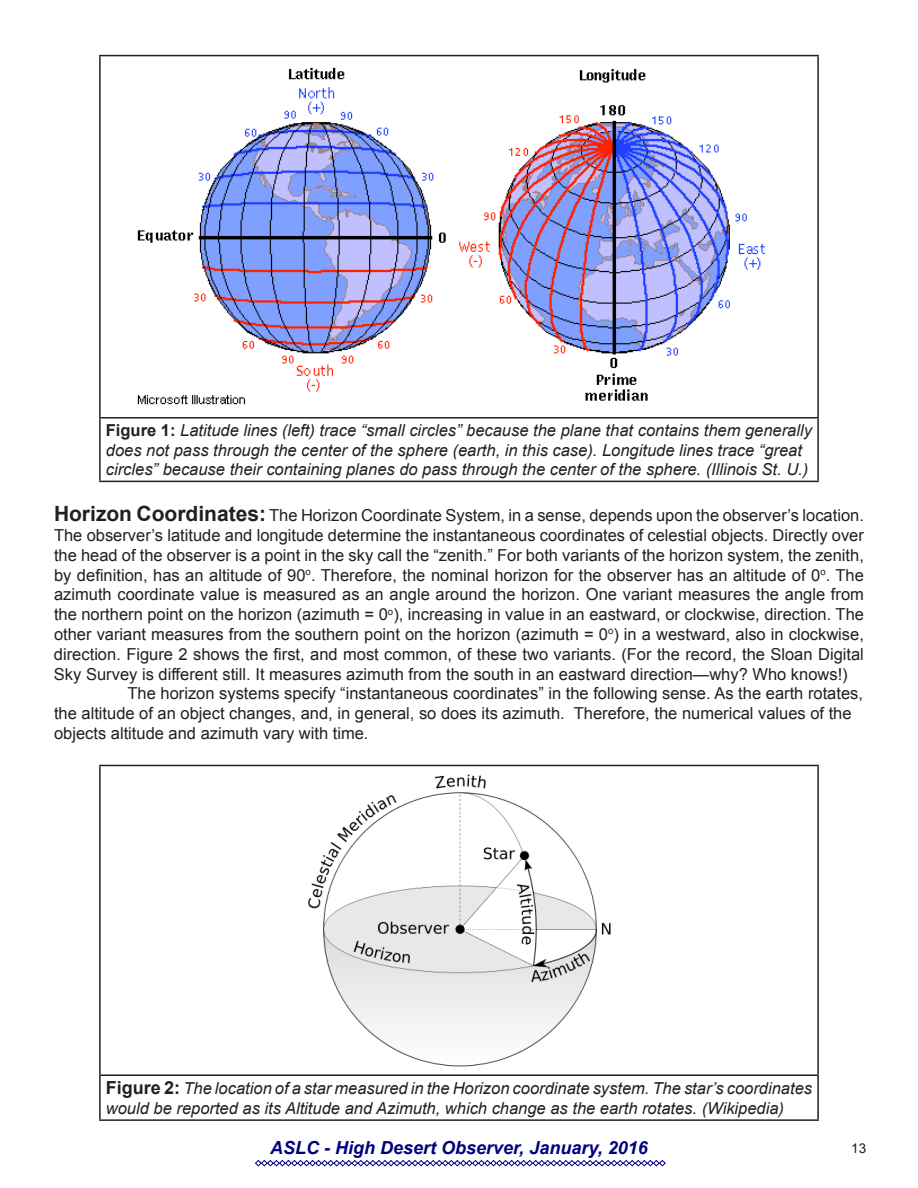
<style>
.page{position:relative;width:918px;height:1188px;background:#fff}
.page>*{position:absolute;margin:0;border:0;box-sizing:border-box;transform-origin:0 0}
.t1{font:italic 700 18px "Arial";color:#000080}
.No_Spacing{font:16.5px/19.8px "Arial";color:#231f20;text-align:justify}
.No_Spacing-2{font:italic 16.5px/19.8px "Arial";color:#231f20}
.t2{font:13.5px "Arial";color:#231f20}
.s1{font-weight:700;font-style:normal}
.s2{font-weight:700;font-size:21px}
.s3{font-weight:700;font-style:normal;font-size:18px}
</style>
<div class="page">
<svg style="left:255px;top:1160px;width:411px;height:7px"></svg>
<hr style="left:99px;top:55px;width:720px;height:1px;background:#231f20">
<hr style="left:99px;top:56px;width:2px;height:361px;background:#231f20">
<hr style="left:817px;top:56px;width:2px;height:361px;background:#231f20">
<hr style="left:99px;top:417px;width:720px;height:2px;background:#231f20">
<hr style="left:99px;top:419px;width:2px;height:62px;background:#231f20">
<hr style="left:817px;top:419px;width:2px;height:62px;background:#231f20">
<hr style="left:99px;top:481px;width:720px;height:1px;background:#231f20">
<img style="left:137px;top:67px;width:628px;height:338px">
<hr style="left:99px;top:765px;width:720px;height:1px;background:#231f20">
<hr style="left:99px;top:766px;width:2px;height:308px;background:#231f20">
<hr style="left:817px;top:766px;width:2px;height:308px;background:#231f20">
<hr style="left:99px;top:1074px;width:720px;height:2px;background:#231f20">
<hr style="left:99px;top:1076px;width:2px;height:43px;background:#231f20">
<hr style="left:817px;top:1076px;width:2px;height:43px;background:#231f20">
<hr style="left:99px;top:1119px;width:720px;height:2px;background:#231f20">
<img style="left:308px;top:774px;width:303px;height:293px">
<p class="No_Spacing-2" style="left:106px;top:420px;width:708px"><span class="s1">Figure 1:</span> Latitude lines (left) trace “small circles” because the plane that contains them generally does not pass through the center of the sphere (earth, in this case). Longitude lines trace “great circles” because their containing planes do pass through the center of the sphere. (Illinois St. U.)</p>
<p class="No_Spacing" style="left:54px;top:506px;width:812px"><span class="s2">Horizon Coordinates:</span> The Horizon Coordinate System, in a sense, depends upon the observer’s location.<br>The observer’s latitude and longitude determine the instantaneous coordinates of celestial objects. Directly over the head of the observer is a point in the sky call the “zenith.” For both variants of the horizon system, the zenith, by definition, has an altitude of 90<sup>o</sup>. Therefore, the nominal horizon for the observer has an altitude of 0<sup>o</sup>. The azimuth coordinate value is measured as an angle around the horizon. One variant measures the angle from the northern point on the horizon (azimuth = 0<sup>o</sup>), increasing in value in an eastward, or clockwise, direction. The other variant measures from the southern point on the horizon (azimuth = 0<sup>o</sup>) in a westward, also in clockwise, direction. Figure 2 shows the first, and most common, of these two variants. (For the record, the Sloan Digital Sky Survey is different still. It measures azimuth from the south in an eastward direction—why? Who knows!)</p>
<p class="No_Spacing" style="left:54px;top:684px;width:811px;text-align:left;text-indent:74px">The horizon systems specify “instantaneous coordinates” in the following sense. As the earth rotates, the altitude of an object changes, and, in general, so does its azimuth. Therefore, the numerical values of the objects altitude and azimuth vary with time.</p>
<p class="No_Spacing-2" style="left:106px;top:1079px;width:708px"><span class="s3">Figure 2:</span> The location of a star measured in the Horizon coordinate system. The star’s coordinates would be reported as its Altitude and Azimuth, which change as the earth rotates. (Wikipedia)</p>
<p class="t1" style="left:270px;top:1136px;width:379px">ASLC - High Desert Observer, January, 2016</p>
<p class="t2" style="left:851px;top:1139px;width:17px">13</p>
</div>
